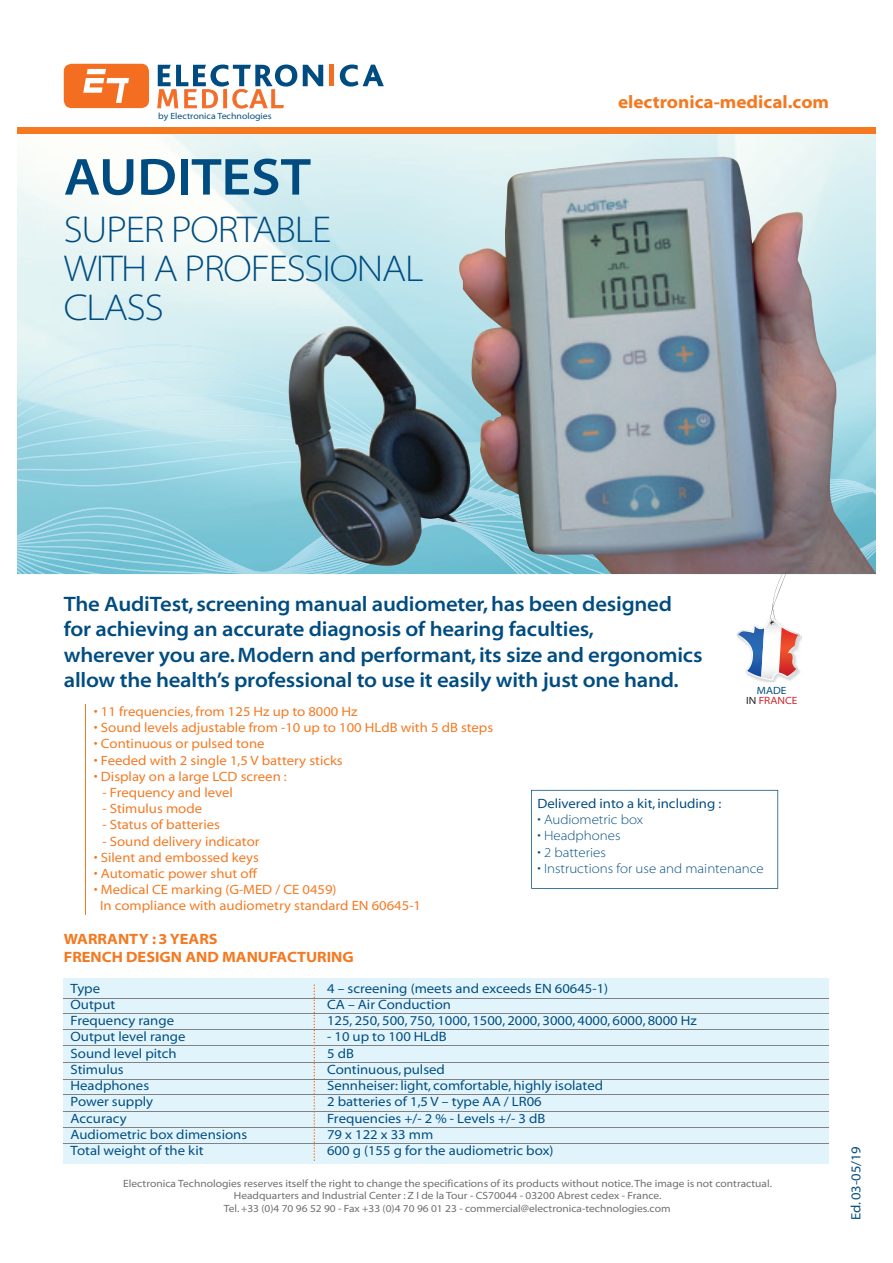
<style>
.page{position:relative;width:893px;height:1263px;background:#fff}
.page>*{position:absolute;margin:0;border:0;box-sizing:border-box;transform-origin:0 0}
.t1{font:52.5px "Myriad MM 565 700";color:#004c80}
.t2{font:37.5px/39px "Myriad MM 215 700";letter-spacing:-.03em;color:#004c80}
.t3{font:21px/25.2px "Myriad MM 565 700";letter-spacing:-.01em;color:#004c80}
.t4{font:18px "Myriad MM 700 700";color:#f47921}
.t5{font:15px/18px "Myriad MM 700 700";color:#f47921}
.t6{font:13.5px "Myriad MM 400 700";color:#004c80}
.t7{font:13.5px/16.2px "Myriad MM 400 700";color:#f47921}
.t8{font:13.5px "Myriad MM 215 700";color:#004c80}
.t9{font:10.5px/12.6px "Myriad MM 400 700";color:#6c6d70;text-align:center}
.t10{font:10.5px/10.5px "Myriad MM 400 700";color:#d1232a;text-align:center}
.t11{font:10.35px "Myriad MM 400 700";color:#004c80}
.s1{color:#004c80}
.s2{color:#231f20}
</style>
<div class="page">
<img style="left:17px;top:550px;width:438px;height:24px">
<svg style="left:18px;top:574px;width:831px;height:1px"></svg>
<img style="left:17px;top:362px;width:271px;height:16px">
<img style="left:17px;top:378px;width:271px;height:16px">
<img style="left:17px;top:395px;width:271px;height:15px">
<img style="left:17px;top:411px;width:271px;height:14px">
<img style="left:17px;top:426px;width:271px;height:12px">
<img style="left:17px;top:439px;width:271px;height:11px">
<img style="left:17px;top:461px;width:271px;height:88px">
<div style="left:64px;top:64px;width:85px;height:44px;background:#f36e21;border-radius:8px"></div>
<svg style="left:83px;top:69px;width:46px;height:34px"></svg>
<svg style="left:340px;top:65px;width:44px;height:22px"></svg>
<div style="left:329px;top:65px;width:5px;height:21px;background:#f36e21"></div>
<svg style="left:157px;top:65px;width:166px;height:44px"></svg>
<div style="left:0;top:128px;width:893px;height:6px;background:#f47921"></div>
<img style="left:455px;top:157px;width:421px;height:417px">
<img style="left:288px;top:326px;width:184px;height:244px">
<div style="left:0;top:0;width:17px;height:659px;background:#fff"></div>
<div style="left:876px;top:0;width:17px;height:659px;background:#fff"></div>
<div style="left:63px;top:978px;width:766px;height:185px;background:#e1f4fc"></div>
<hr style="left:64px;top:998px;width:765px;height:1px;background:#808285">
<hr style="left:63px;top:1013px;width:766px;height:1px;background:#808285">
<hr style="left:63px;top:1029px;width:766px;height:1px;background:#808285">
<hr style="left:64px;top:1045px;width:765px;height:1px;background:#808285">
<hr style="left:63px;top:1062px;width:766px;height:1px;background:#808285">
<hr style="left:64px;top:1079px;width:765px;height:1px;background:#808285">
<svg style="left:314px;top:984px;width:1px;height:177px"></svg>
<hr style="left:63px;top:1094px;width:766px;height:1px;background:#808285">
<hr style="left:63px;top:1111px;width:766px;height:1px;background:#808285">
<hr style="left:63px;top:1127px;width:766px;height:1px;background:#808285">
<hr style="left:64px;top:1143px;width:765px;height:1px;background:#808285">
<hr style="left:85px;top:704px;width:1px;height:210px;background:#f47921">
<svg style="left:531px;top:790px;width:247px;height:99px"></svg>
<img style="left:758px;top:680px;width:33px;height:2px">
<svg style="left:522px;top:573px;width:324px;height:107px"></svg>
<p class="t11" style="left:158px;top:113px;width:134px">by Electronica Technologies</p>
<h1 class="t1" style="left:64px;top:152px;width:249px">AUDITEST</h1>
<h2 class="t2" style="left:64px;top:212px;width:361px">SUPER PORTABLE<br>WITH A PROFESSIONAL<br>CLASS</h2>
<h3 class="t4" style="left:618px;top:93px;width:213px">electronica-medical.com</h3>
<p class="t3" style="left:64px;top:592px;width:640px">The AudiTest, screening manual audiometer, has been designed for achieving an accurate diagnosis of hearing faculties,<br>wherever you are. Modern and performant, its size and ergonomics allow the health’s professional to use it easily with just one hand.</p>
<p class="t7" style="left:94px;top:704px;width:265px">• 11 frequencies, from 125 Hz up to 8000 Hz</p>
<p class="t7" style="left:94px;top:720px;width:401px">• Sound levels adjustable from -10 up to 100 HLdB with 5 dB steps</p>
<p class="t7" style="left:94px;top:736px;width:172px">• Continuous or pulsed tone</p>
<p class="t7" style="left:94px;top:753px;width:250px">• Feeded with 2 single 1,5 V battery sticks</p>
<p class="t7" style="left:94px;top:769px;width:194px">• Display on a large LCD screen :</p>
<p class="t7" style="left:102px;top:785px;width:132px">- Frequency and level</p>
<p class="t7" style="left:102px;top:801px;width:101px">- Stimulus mode</p>
<p class="t7" style="left:102px;top:817px;width:119px">- Status of batteries</p>
<p class="t7" style="left:102px;top:834px;width:159px">- Sound delivery indicator</p>
<p class="t7" style="left:94px;top:850px;width:166px">• Silent and embossed keys</p>
<p class="t7" style="left:94px;top:866px;width:165px">• Automatic power shut off</p>
<p class="t7" style="left:100px;top:882px;width:322px;text-indent:-6px">• Medical CE marking (G-MED / CE 0459)<br>In compliance with audiometry standard EN 60645-1</p>
<p class="t10" style="left:746px;top:685px;width:53px"><span class="s1">MADE<br></span><span class="s2">IN</span> FRANCE</p>
<p class="t6" style="left:537px;top:797px;width:185px">Delivered into a kit, including :</p>
<p class="t8" style="left:537px;top:813px;width:107px">• Audiometric box</p>
<p class="t8" style="left:537px;top:829px;width:85px">• Headphones</p>
<p class="t8" style="left:537px;top:846px;width:70px">• 2 batteries</p>
<p class="t8" style="left:537px;top:862px;width:228px">• Instructions for use and maintenance</p>
<p class="t5" style="left:64px;top:930px;width:291px">WARRANTY : 3 YEARS<br>FRENCH DESIGN AND MANUFACTURING</p>
<p class="t6" style="left:71px;top:982px;width:31px">Type</p>
<p class="t6" style="left:327px;top:982px;width:283px">4 – screening (meets and exceeds EN 60645-1)</p>
<p class="t6" style="left:71px;top:998px;width:46px">Output</p>
<p class="t6" style="left:327px;top:998px;width:125px">CA – Air Conduction</p>
<p class="t6" style="left:71px;top:1014px;width:105px">Frequency range</p>
<p class="t6" style="left:327px;top:1014px;width:371px">125, 250, 500, 750, 1000, 1500, 2000, 3000, 4000, 6000, 8000 Hz</p>
<p class="t6" style="left:71px;top:1030px;width:116px">Output level range</p>
<p class="t6" style="left:327px;top:1030px;width:121px">- 10 up to 100 HLdB</p>
<p class="t6" style="left:71px;top:1047px;width:108px">Sound level pitch</p>
<p class="t6" style="left:327px;top:1047px;width:28px">5 dB</p>
<p class="t6" style="left:71px;top:1063px;width:55px">Stimulus</p>
<p class="t6" style="left:327px;top:1063px;width:119px">Continuous, pulsed</p>
<p class="t6" style="left:71px;top:1079px;width:80px">Headphones</p>
<p class="t6" style="left:327px;top:1079px;width:277px">Sennheiser: light, comfortable, highly isolated</p>
<p class="t6" style="left:71px;top:1095px;width:84px">Power supply</p>
<p class="t6" style="left:327px;top:1095px;width:216px">2 batteries of 1,5 V – type AA / LR06</p>
<p class="t6" style="left:71px;top:1111px;width:58px">Accuracy</p>
<p class="t6" style="left:327px;top:1111px;width:220px">Frequencies +/- 2 % - Levels +/- 3 dB</p>
<p class="t6" style="left:71px;top:1128px;width:178px">Audiometric box dimensions</p>
<p class="t6" style="left:327px;top:1128px;width:108px">79 x 122 x 33 mm</p>
<p class="t6" style="left:71px;top:1144px;width:134px">Total weight of the kit</p>
<p class="t6" style="left:327px;top:1144px;width:228px">600 g (155 g for the audiometric box)</p>
<p class="t9" style="left:123px;top:1177px;width:650px">Electronica Technologies reserves itself the right to change the specifications of its products without notice. The image is not contractual.<br>Headquarters and Industrial Center : Z I de la Tour - CS70044 - 03200 Abrest cedex - France.<br>Tel. +33 (0)4 70 96 52 90 - Fax +33 (0)4 70 96 01 23 - commercial@electronica-technologies.com</p>
<p class="t6" style="left:849px;top:1220px;width:76px;rotate:-90deg">Ed. 03-05/19</p>
</div>
